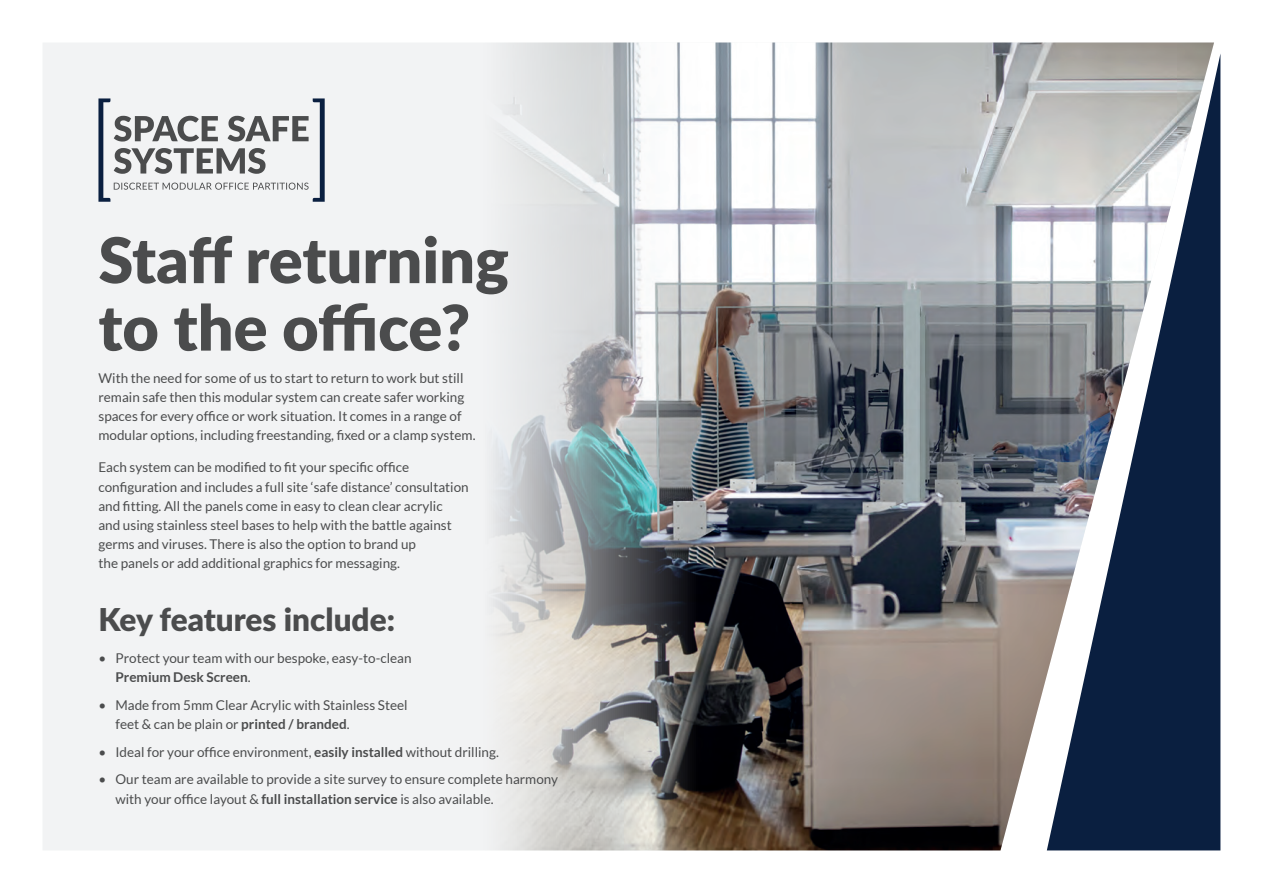
<style>
.page{position:relative;width:1263px;height:893px;background:#fff}
.page>*{position:absolute;margin:0;border:0;box-sizing:border-box;transform-origin:0 0}
.t1{font:900 63px/67.5px "Lato";color:#4b4c4d}
.t2{font:900 31.5px "Lato";color:#4b4c4d}
.t3{font:13.5px/19.2px "Lato";color:#4b4c4d}
.s1{font-weight:700}
</style>
<div class="page">
<div style="left:43px;top:43px;width:212px;height:807px;background:#f2f3f4"></div>
<img style="left:255px;top:43px;width:959px;height:807px">
<svg style="left:98px;top:98px;width:227px;height:104px"></svg>
<svg style="left:1047px;top:54px;width:173px;height:796px"></svg>
<h1 class="t1" style="left:98px;top:224px;width:412px">Staff returning to the office?</h1>
<p class="t3" style="left:98px;top:368px;width:379px">With the need for some of us to start to return to work but still remain safe then this modular system can create safer working spaces for every office or work situation. It comes in a range of modular options, including freestanding, fixed or a clamp system.</p>
<p class="t3" style="left:98px;top:458px;width:372px">Each system can be modified to fit your specific office configuration and includes a full site ‘safe distance’ consultation and fitting. All the panels come in easy to clean clear acrylic<br>and using stainless steel bases to help with the battle against germs and viruses. There is also the option to brand up<br>the panels or add additional graphics for messaging.</p>
<h2 class="t2" style="left:98px;top:596px;width:298px">Key features include:</h2>
<p class="t3" style="left:115px;top:648px;width:298px;text-indent:-17px">• Protect your team with our bespoke, easy-to-clean<br><span class="s1">Premium Desk Screen</span>.</p>
<p class="t3" style="left:115px;top:695px;width:294px;text-indent:-17px">• Made from 5mm Clear Acrylic with Stainless Steel feet &amp; can be plain or <span class="s1">printed / branded</span>.</p>
<p class="t3" style="left:98px;top:742px;width:402px">• Ideal for your office environment, <span class="s1">easily installed</span> without drilling.</p>
<p class="t3" style="left:115px;top:770px;width:444px;text-indent:-17px">• Our team are available to provide a site survey to ensure complete harmony with your office layout &amp; <span class="s1">full installation service</span> is also available.</p>
</div>
